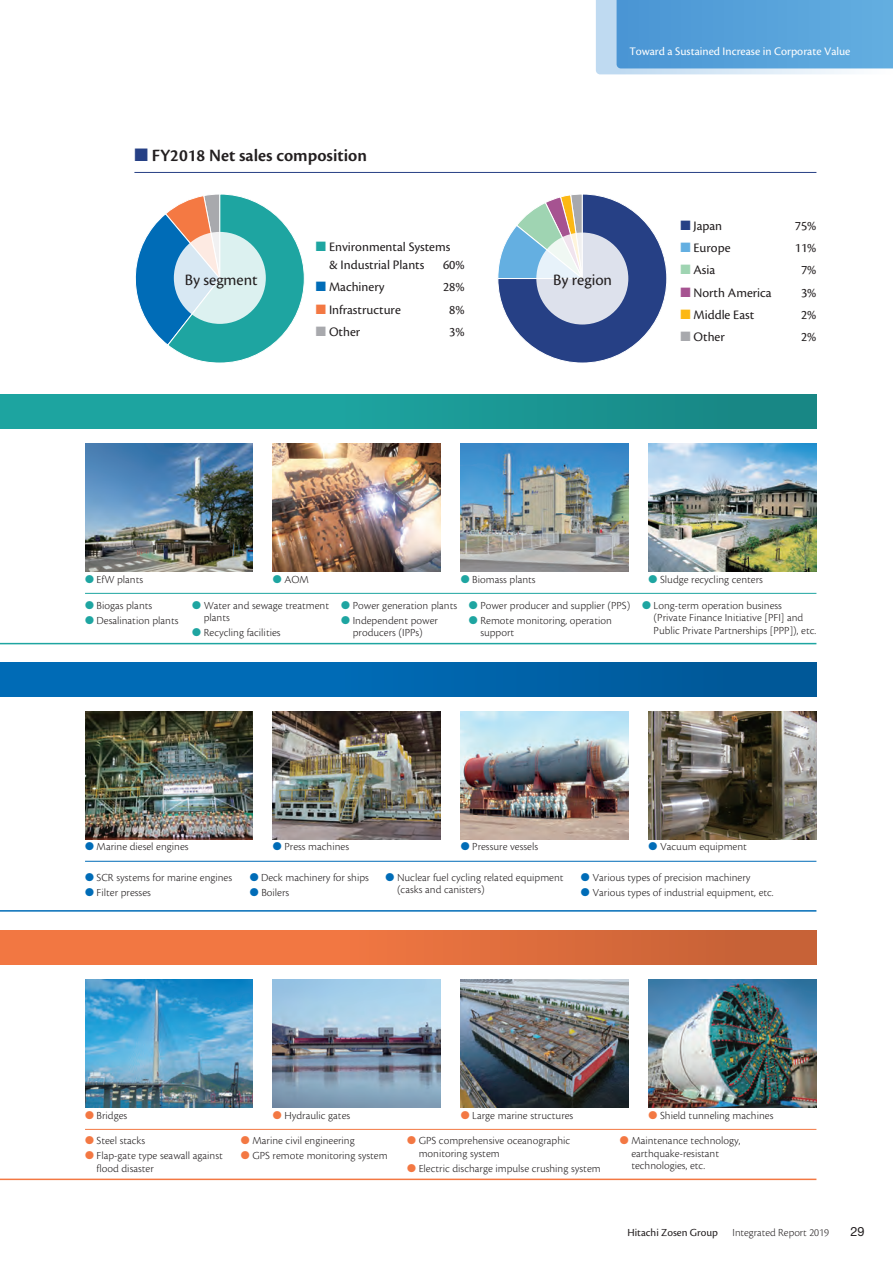
<style>
.page{position:relative;width:893px;height:1263px;background:#fff}
.page>*{position:absolute;margin:0;border:0;box-sizing:border-box;transform-origin:0 0}
.e_チャートタイトル{font:600 18px "Cronos Pro";color:#231f20}
.e_表Regular{font:16.5px "Cronos Pro";color:#231f20}
.e_キャプション{font:13.5px/18px "Cronos Pro";color:#231f20}
.t1{font:12.75px "Helvetica Neue LT Std";color:#231f20}
.t2{font:12px "Cronos Pro";color:#fff}
.e_キャプション-2{font:11.25px/12.8px "Cronos Pro Lt Capt";color:#231f20}
.t3{font:300 11.25px "Cronos Pro";color:#231f20}
.t4{font:11.25px "Cronos Pro";color:#231f20}
.s1{color:#264085}
.s2{color:#1ea5a1}
.s3{color:#006cb7}
.s4{color:#f37843}
.s5{color:#a8a9ad}
.s6{color:#64afe1}
.s7{color:#9fd4b2}
.s8{color:#a65391}
.s9{color:#fcb814}
</style>
<div class="page">
<div style="left:0;top:662px;width:816px;height:34px;background:linear-gradient(to right,#0070be,#005999)"></div>
<div style="left:0;top:930px;width:816px;height:34px;background:linear-gradient(to right,#fe7d45,#c96337)"></div>
<svg style="left:135px;top:194px;width:170px;height:169px"></svg>
<svg style="left:174px;top:232px;width:92px;height:92px;background:#ddedef"></svg>
<svg style="left:498px;top:194px;width:169px;height:169px"></svg>
<svg style="left:536px;top:233px;width:92px;height:91px;background:#e1e5ee"></svg>
<div style="left:0;top:394px;width:816px;height:34px;background:linear-gradient(to right,#1eaca7,#188886)"></div>
<img style="left:85px;top:443px;width:168px;height:128px">
<img style="left:85px;top:711px;width:168px;height:128px">
<img style="left:85px;top:979px;width:168px;height:128px">
<img style="left:461px;top:443px;width:168px;height:128px">
<img style="left:273px;top:711px;width:168px;height:128px">
<img style="left:273px;top:979px;width:168px;height:128px">
<img style="left:649px;top:443px;width:167px;height:128px">
<img style="left:649px;top:711px;width:167px;height:128px">
<img style="left:649px;top:979px;width:167px;height:128px">
<img style="left:273px;top:443px;width:168px;height:128px">
<img style="left:461px;top:711px;width:168px;height:128px">
<img style="left:461px;top:979px;width:168px;height:128px">
<hr style="left:85px;top:593px;width:731px;height:1px;background:#1ea5a1">
<hr style="left:134px;top:172px;width:682px;height:1px;background:#264085">
<hr style="left:0;top:910px;width:816px;height:2px;background:#006cb7">
<hr style="left:0;top:1178px;width:816px;height:2px;background:#f37843">
<hr style="left:0;top:643px;width:816px;height:1px;background:#1ea5a1">
<hr style="left:85px;top:861px;width:731px;height:1px;background:#006cb7">
<hr style="left:85px;top:1129px;width:731px;height:1px;background:#f37843">
<svg style="left:596px;top:0;width:297px;height:74px;background:#67aadd"></svg>
<p class="t2" style="left:629px;top:45px;width:223px">Toward a Sustained Increase in Corporate Value</p>
<p class="e_チャートタイトル" style="left:134px;top:145px;width:234px"><span class="s1">■</span> FY2018 Net sales composition</p>
<p class="e_キャプション" style="left:329px;top:238px;width:123px;text-indent:-13px"><span class="s2">■</span> Environmental Systems &amp; Industrial Plants</p>
<p class="e_キャプション" style="left:443px;top:256px;width:23px">60%</p>
<p class="e_表Regular" style="left:185px;top:270px;width:75px">By segment</p>
<p class="e_表Regular" style="left:553px;top:270px;width:61px">By region</p>
<p class="e_キャプション" style="left:316px;top:278px;width:70px"><span class="s3">■</span> Machinery</p>
<p class="e_キャプション" style="left:443px;top:278px;width:23px">28%</p>
<p class="e_キャプション" style="left:316px;top:300px;width:86px"><span class="s4">■</span> Infrastructure</p>
<p class="e_キャプション" style="left:449px;top:300px;width:17px">8%</p>
<p class="e_キャプション" style="left:316px;top:323px;width:46px"><span class="s5">■</span> Other</p>
<p class="e_キャプション" style="left:449px;top:323px;width:17px">3%</p>
<p class="e_キャプション" style="left:680px;top:217px;width:43px"><span class="s1">■</span> Japan</p>
<p class="e_キャプション" style="left:795px;top:217px;width:23px">75%</p>
<p class="e_キャプション" style="left:680px;top:239px;width:52px"><span class="s6">■</span> Europe</p>
<p class="e_キャプション" style="left:795px;top:239px;width:23px">11%</p>
<p class="e_キャプション" style="left:680px;top:261px;width:36px"><span class="s7">■</span> Asia</p>
<p class="e_キャプション" style="left:801px;top:261px;width:17px">7%</p>
<p class="e_キャプション" style="left:680px;top:283px;width:93px"><span class="s8">■</span> North America</p>
<p class="e_キャプション" style="left:801px;top:283px;width:17px">3%</p>
<p class="e_キャプション" style="left:680px;top:306px;width:75px"><span class="s9">■</span> Middle East</p>
<p class="e_キャプション" style="left:801px;top:306px;width:17px">2%</p>
<p class="e_キャプション" style="left:680px;top:328px;width:46px"><span class="s5">■</span> Other</p>
<p class="e_キャプション" style="left:801px;top:328px;width:17px">2%</p>
<p class="e_キャプション-2" style="left:85px;top:573px;width:60px"><span class="s2">●</span> EfW plants</p>
<p class="e_キャプション-2" style="left:273px;top:573px;width:38px"><span class="s2">●</span> AOM</p>
<p class="e_キャプション-2" style="left:461px;top:573px;width:76px"><span class="s2">●</span> Biomass plants</p>
<p class="e_キャプション-2" style="left:649px;top:573px;width:116px"><span class="s2">●</span> Sludge recycling centers</p>
<p class="e_キャプション-2" style="left:85px;top:599px;width:69px"><span class="s2">●</span> Biogas plants</p>
<p class="e_キャプション-2" style="left:85px;top:614px;width:95px"><span class="s2">●</span> Desalination plants</p>
<p class="e_キャプション-2" style="left:204px;top:599px;width:127px;text-indent:-12px"><span class="s2">●</span> Water and sewage treatment plants</p>
<p class="e_キャプション-2" style="left:192px;top:626px;width:90px"><span class="s2">●</span> Recycling facilities</p>
<p class="e_キャプション-2" style="left:341px;top:599px;width:117px"><span class="s2">●</span> Power generation plants</p>
<p class="e_キャプション-2" style="left:341px;top:614px;width:98px;text-align:center"><span class="s2">●</span> Independent power producers (IPPs)</p>
<p class="e_キャプション-2" style="left:469px;top:599px;width:163px"><span class="s2">●</span> Power producer and supplier (PPS)</p>
<p class="e_キャプション-2" style="left:480px;top:614px;width:133px;text-indent:-12px"><span class="s2">●</span> Remote monitoring, operation support</p>
<p class="e_キャプション-2" style="left:654px;top:599px;width:164px;text-indent:-12px"><span class="s2">●</span> Long-term operation business (Private Finance Initiative [PFI] and<br>Public Private Partnerships [PPP]), etc.</p>
<p class="e_キャプション-2" style="left:85px;top:840px;width:105px"><span class="s3">●</span> Marine diesel engines</p>
<p class="e_キャプション-2" style="left:273px;top:840px;width:78px"><span class="s3">●</span> Press machines</p>
<p class="e_キャプション-2" style="left:461px;top:840px;width:79px"><span class="s3">●</span> Pressure vessels</p>
<p class="e_キャプション-2" style="left:649px;top:840px;width:100px"><span class="s3">●</span> Vacuum equipment</p>
<p class="e_キャプション-2" style="left:85px;top:871px;width:149px"><span class="s3">●</span> SCR systems for marine engines</p>
<p class="e_キャプション-2" style="left:85px;top:886px;width:67px"><span class="s3">●</span> Filter presses</p>
<p class="e_キャプション-2" style="left:250px;top:871px;width:121px"><span class="s3">●</span> Deck machinery for ships</p>
<p class="e_キャプション-2" style="left:250px;top:886px;width:41px"><span class="s3">●</span> Boilers</p>
<p class="e_キャプション-2" style="left:397px;top:871px;width:168px;text-indent:-12px"><span class="s3">●</span> Nuclear fuel cycling related equipment (casks and canisters)</p>
<p class="e_キャプション-2" style="left:581px;top:871px;width:171px"><span class="s3">●</span> Various types of precision machinery</p>
<p class="e_キャプション-2" style="left:581px;top:886px;width:194px"><span class="s3">●</span> Various types of industrial equipment, etc.</p>
<p class="e_キャプション-2" style="left:85px;top:1109px;width:44px"><span class="s4">●</span> Bridges</p>
<p class="e_キャプション-2" style="left:85px;top:1134px;width:62px"><span class="s4">●</span> Steel stacks</p>
<p class="e_キャプション-2" style="left:97px;top:1149px;width:128px;text-indent:-12px"><span class="s4">●</span> Flap-gate type seawall against flood disaster</p>
<p class="e_キャプション-2" style="left:273px;top:1109px;width:79px"><span class="s4">●</span> Hydraulic gates</p>
<p class="e_キャプション-2" style="left:241px;top:1134px;width:115px"><span class="s4">●</span> Marine civil engineering</p>
<p class="e_キャプション-2" style="left:241px;top:1149px;width:148px"><span class="s4">●</span> GPS remote monitoring system</p>
<p class="e_キャプション-2" style="left:461px;top:1109px;width:114px"><span class="s4">●</span> Large marine structures</p>
<p class="e_キャプション-2" style="left:419px;top:1134px;width:153px;text-indent:-12px"><span class="s4">●</span> GPS comprehensive oceanographic monitoring system</p>
<p class="e_キャプション-2" style="left:407px;top:1161px;width:195px"><span class="s4">●</span> Electric discharge impulse crushing system</p>
<p class="e_キャプション-2" style="left:649px;top:1109px;width:126px"><span class="s4">●</span> Shield tunneling machines</p>
<p class="e_キャプション-2" style="left:631px;top:1134px;width:111px;text-indent:-12px"><span class="s4">●</span> Maintenance technology, earthquake-resistant technologies, etc.</p>
<p class="t4" style="left:627px;top:1226px;width:92px">Hitachi Zosen Group</p>
<p class="t3" style="left:733px;top:1226px;width:98px">Integrated Report 2019</p>
<p class="t1" style="left:850px;top:1224px;width:16px">29</p>
</div>
